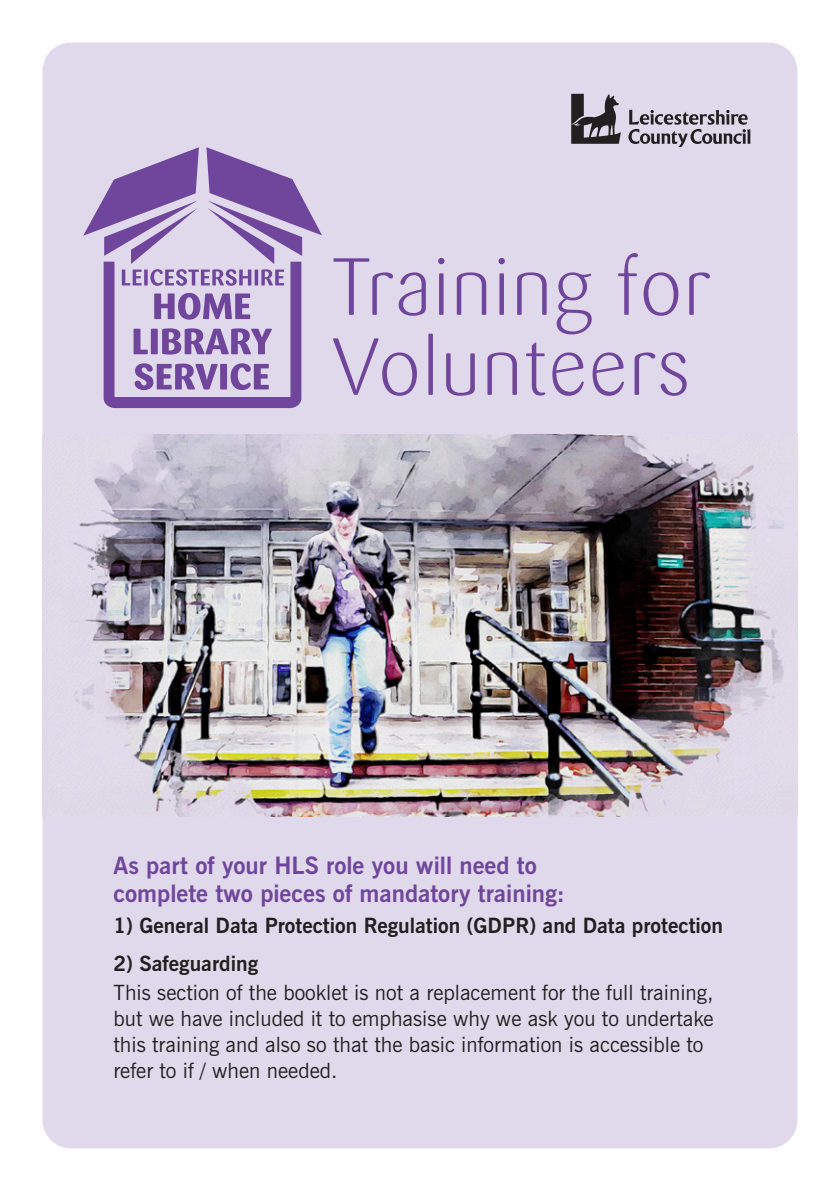
<style>
.page{position:relative;width:840px;height:1191px;background:#fff}
.page>*{position:absolute;margin:0;border:0;box-sizing:border-box;transform-origin:0 0}
.Heading_1{font:300 80px/80px "Sari";color:#70469c}
.Heading_3{font:700 24px/28px "News Gothic BT";color:#70469c}
.Body_Copy{font:21px/26px "News Gothic BT";color:#231f20}
.Body_Copy-2{font:700 21px "News Gothic BT";color:#231f20}
</style>
<div class="page">
<div style="left:43px;top:43px;width:754px;height:1105px;background:#e0d9eb;border-radius:28px"></div>
<svg style="left:628px;top:110px;width:121px;height:37px"></svg>
<svg style="left:571px;top:94px;width:49px;height:50px"></svg>
<img style="left:71px;top:435px;width:713px;height:382px">
<svg style="left:83px;top:147px;width:239px;height:261px"></svg>
<p class="Heading_1" style="left:331px;top:248px;width:381px">Training for<br>Volunteers</p>
<p class="Heading_3" style="left:113px;top:851px;width:452px">As part of your HLS role you will need to complete two pieces of mandatory training:</p>
<p class="Body_Copy-2" style="left:113px;top:913px;width:610px">1) General Data Protection Regulation (GDPR) and Data protection</p>
<p class="Body_Copy-2" style="left:113px;top:950px;width:146px">2) Safeguarding</p>
<p class="Body_Copy" style="left:113px;top:979px;width:601px">This section of the booklet is not a replacement for the full training, but we have included it to emphasise why we ask you to undertake this training and also so that the basic information is accessible to refer to if / when needed.</p>
</div>
